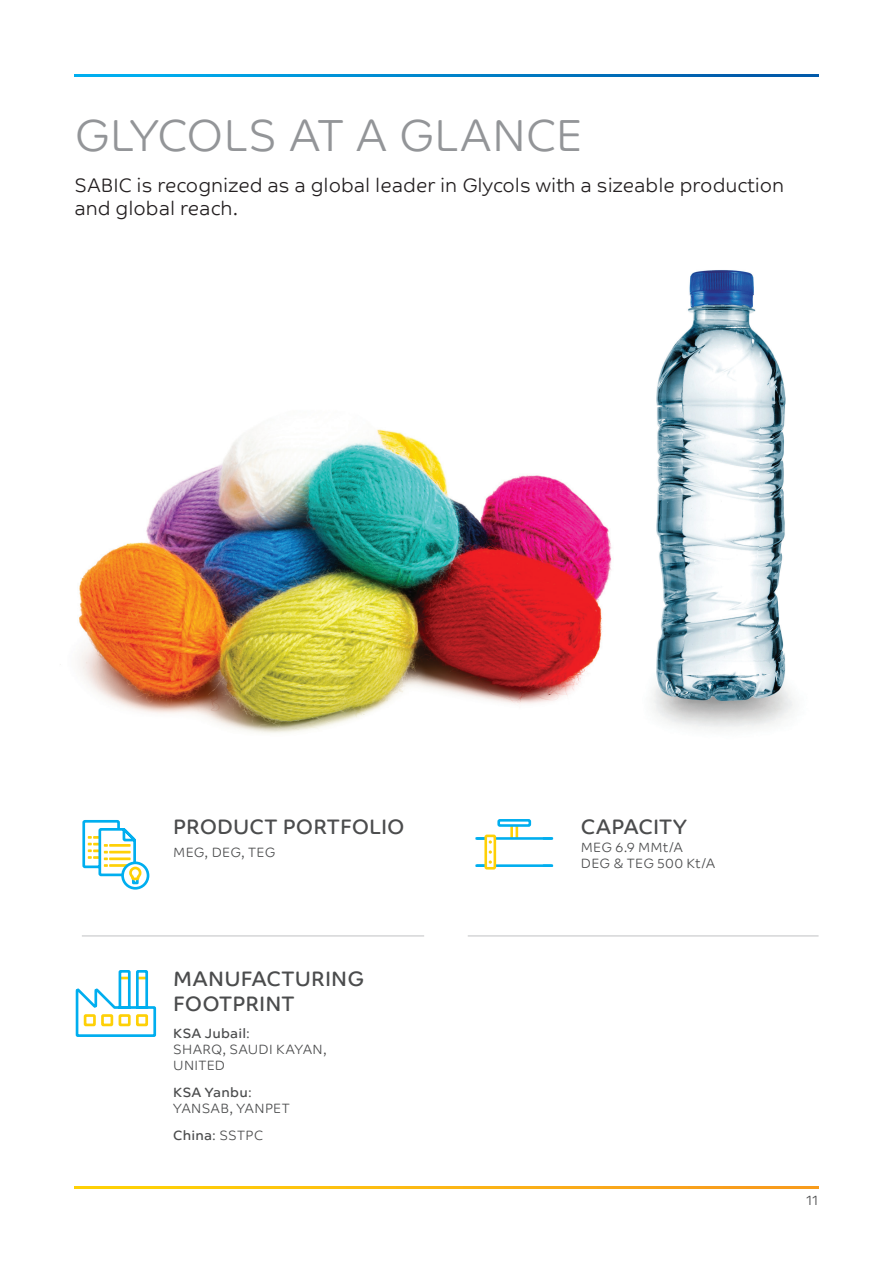
<style>
.page{position:relative;width:893px;height:1263px;background:#fff}
.page>*{position:absolute;margin:0;border:0;box-sizing:border-box;transform-origin:0 0}
.t1{font:300 45px "SABIC Typeface Text";color:#939598}
.t2{font:21px/25.2px "SABIC Typeface Text";color:#4b4c4d}
.t3{font:300 19.5px/23.4px "SABIC Typeface Text";color:#231f20}
.t4{font:300 13.5px/16.2px "SABIC Typeface Text";letter-spacing:.015em;color:#4b4c4d}
.s1{font-weight:400}
</style>
<div class="page">
<svg style="left:74px;top:74px;width:745px;height:3px"></svg>
<svg style="left:74px;top:1186px;width:745px;height:2px"></svg>
<img style="left:60px;top:429px;width:552px;height:304px">
<img style="left:652px;top:270px;width:141px;height:459px">
<svg style="left:82px;top:820px;width:68px;height:70px"></svg>
<svg style="left:510px;top:827px;width:8px;height:10px"></svg>
<hr style="left:495px;top:837px;width:57px;height:3px;background:#00aeef">
<hr style="left:495px;top:864px;width:57px;height:3px;background:#00aeef">
<svg style="left:543px;top:837px;width:10px;height:3px"></svg>
<svg style="left:543px;top:864px;width:10px;height:3px"></svg>
<svg style="left:475px;top:860px;width:17px;height:7px"></svg>
<svg style="left:475px;top:837px;width:17px;height:7px"></svg>
<svg style="left:489px;top:850px;width:3px;height:4px"></svg>
<div style="left:484px;top:834px;width:12px;height:35px;border:3px solid #fed006"></div>
<div style="left:497px;top:819px;width:34px;height:8px;border:3px solid #00aeef"></div>
<svg style="left:75px;top:970px;width:82px;height:67px"></svg>
<hr style="left:82px;top:935px;width:342px;height:1px;background:#c7c8ca">
<hr style="left:468px;top:935px;width:351px;height:1px;background:#c7c8ca">
<h1 class="t1" style="left:74px;top:93px;width:510px">GLYCOLS AT A GLANCE</h1>
<h3 class="t3" style="left:74px;top:172px;width:711px">SABIC is recognized as a global leader in Glycols with a sizeable production and global reach.</h3>
<h2 class="t2" style="left:173px;top:814px;width:233px">PRODUCT PORTFOLIO</h2>
<h2 class="t2" style="left:581px;top:814px;width:108px">CAPACITY</h2>
<p class="t4" style="left:173px;top:843px;width:104px">MEG, DEG, TEG</p>
<p class="t4" style="left:581px;top:838px;width:136px">MEG 6.9 MMt/A<br>DEG &amp; TEG 500 Kt/A</p>
<h2 class="t2" style="left:173px;top:966px;width:192px">MANUFACTURING<br>FOOTPRINT</h2>
<p class="t4" style="left:173px;top:1024px;width:155px"><span class="s1">KSA Jubail</span>:<br>SHARQ, SAUDI KAYAN,<br>UNITED</p>
<p class="t4" style="left:173px;top:1083px;width:118px"><span class="s1">KSA Yanbu</span>:<br>YANSAB, YANPET</p>
<p class="t4" style="left:173px;top:1126px;width:91px"><span class="s1">China</span>: SSTPC</p>
<p class="t4" style="left:806px;top:1191px;width:13px">11</p>
</div>
